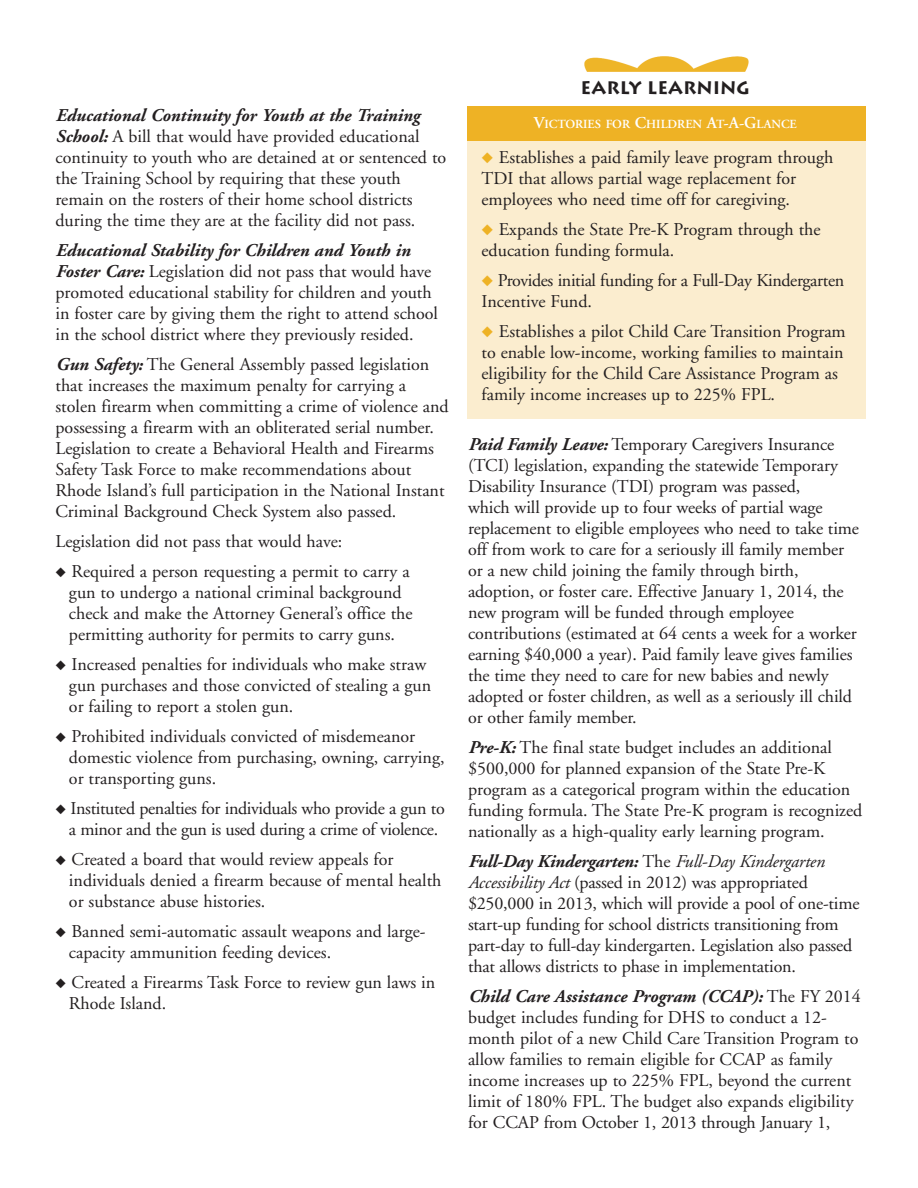
<style>
.page{position:relative;width:918px;height:1188px;background:#fff}
.page>*{position:absolute;margin:0;border:0;box-sizing:border-box;transform-origin:0 0}
.t1{font:18px/21px "Adobe Garamond";color:#231f20}
.t2{font:18px/21px "Adobe Garamond";letter-spacing:-.02em;color:#231f20;text-align:center}
.t3{font:700 18px "Lithos";color:#231f20}
.t4{font:600 12.3px "Adobe Garamond";color:#fff}
.s1{font-weight:700;font-style:italic}
.s2{font-size:16.5px}
.s3{color:#eeb225}
.s4{font-style:italic}
</style>
<div class="page">
<div style="left:467px;top:107px;width:398px;height:312px;background:#fbedcf"></div>
<div style="left:467px;top:107px;width:398px;height:34px;background:#eeb225"></div>
<img style="left:584px;top:56px;width:165px;height:16px">
<p class="t1" style="left:55px;top:107px;width:392px"><span class="s1">Educational Continuity for Youth at the Training School:</span> A bill that would have provided educational continuity to youth who are detained at or sentenced to the Training School by requiring that these youth remain on the rosters of their home school districts during the time they are at the facility did not pass.</p>
<p class="t1" style="left:55px;top:242px;width:384px"><span class="s1">Educational Stability for Children and Youth in Foster Care:</span> Legislation did not pass that would have promoted educational stability for children and youth in foster care by giving them the right to attend school in the school district where they previously resided.</p>
<p class="t1" style="left:55px;top:355px;width:395px"><span class="s1">Gun Safety:</span> The General Assembly passed legislation that increases the maximum penalty for carrying a stolen firearm when committing a crime of violence and possessing a firearm with an obliterated serial number.<br>Legislation to create a Behavioral Health and Firearms Safety Task Force to make recommendations about Rhode Island’s full participation in the National Instant Criminal Background Check System also passed.</p>
<p class="t1" style="left:55px;top:532px;width:288px">Legislation did not pass that would have:</p>
<p class="t1" style="left:69px;top:562px;width:345px;text-indent:-13px">◆ Required a person requesting a permit to carry a gun to undergo a national criminal background check and make the Attorney General’s office the permitting authority for permits to carry guns.</p>
<p class="t1" style="left:69px;top:655px;width:364px;text-indent:-13px">◆ Increased penalties for individuals who make straw gun purchases and those convicted of stealing a gun or failing to report a stolen gun.</p>
<p class="t1" style="left:69px;top:727px;width:377px;text-indent:-13px">◆ Prohibited individuals convicted of misdemeanor domestic violence from purchasing, owning, carrying, or transporting guns.</p>
<p class="t2" style="left:56px;top:799px;width:391px">◆ Instituted penalties for individuals who provide a gun to a minor and the gun is used during a crime of violence.</p>
<p class="t1" style="left:69px;top:850px;width:374px;text-indent:-13px">◆ Created a board that would review appeals for individuals denied a firearm because of mental health or substance abuse histories.</p>
<p class="t1" style="left:69px;top:922px;width:358px;text-indent:-13px">◆ Banned semi-automatic assault weapons and large&shy;capacity ammunition feeding devices.</p>
<p class="t1" style="left:69px;top:973px;width:368px;text-indent:-13px">◆ Created a Firearms Task Force to review gun laws in<br>Rhode Island.</p>
<p class="t3" style="left:581px;top:77px;width:171px">EARLY LEARNING</p>
<p class="t4" style="left:534px;top:119px;width:265px"><span class="s2">V</span>ICTORIES FOR <span class="s2">C</span>HILDREN <span class="s2">A</span>T<span class="s2">-A-G</span>LANCE</p>
<p class="t1" style="left:482px;top:148px;width:353px"><span class="s3">◆</span> Establishes a paid family leave program through<br>TDI that allows partial wage replacement for employees who need time off for caregiving.</p>
<p class="t1" style="left:482px;top:220px;width:341px"><span class="s3">◆</span> Expands the State Pre-K Program through the education funding formula.</p>
<p class="t2" style="left:482px;top:271px;width:364px;text-align:left"><span class="s3">◆</span> Provides initial funding for a Full-Day Kindergarten<br>Incentive Fund.</p>
<p class="t1" style="left:482px;top:322px;width:366px"><span class="s3">◆</span> Establishes a pilot Child Care Transition Program to enable low-income, working families to maintain eligibility for the Child Care Assistance Program as family income increases up to 225% FPL.</p>
<p class="t1" style="left:468px;top:436px;width:393px"><span class="s1">Paid Family Leave:</span> Temporary Caregivers Insurance (TCI) legislation, expanding the statewide Temporary Disability Insurance (TDI) program was passed,<br>which will provide up to four weeks of partial wage replacement to eligible employees who need to take time off from work to care for a seriously ill family member or a new child joining the family through birth, adoption, or foster care. Effective January 1, 2014, the new program will be funded through employee contributions (estimated at 64 cents a week for a worker earning $40,000 a year). Paid family leave gives families the time they need to care for new babies and newly adopted or foster children, as well as a seriously ill child or other family member.</p>
<p class="t1" style="left:468px;top:739px;width:396px"><span class="s1">Pre-K:</span> The final state budget includes an additional $500,000 for planned expansion of the State Pre-K program as a categorical program within the education funding formula. The State Pre-K program is recognized nationally as a high-quality early learning program.</p>
<p class="t1" style="left:468px;top:853px;width:393px"><span class="s1">Full-Day Kindergarten:</span> The <span class="s4">Full-Day Kindergarten Accessibility Act</span> (passed in 2012) was appropriated $250,000 in 2013, which will provide a pool of one-time start-up funding for school districts transitioning from part-day to full-day kindergarten. Legislation also passed that allows districts to phase in implementation.</p>
<p class="t1" style="left:468px;top:988px;width:394px"><span class="s1">Child Care Assistance Program (CCAP):</span> The FY 2014 budget includes funding for DHS to conduct a 12- month pilot of a new Child Care Transition Program to allow families to remain eligible for CCAP as family income increases up to 225% FPL, beyond the current limit of 180% FPL. The budget also expands eligibility for CCAP from October 1, 2013 through January 1,</p>
</div>
